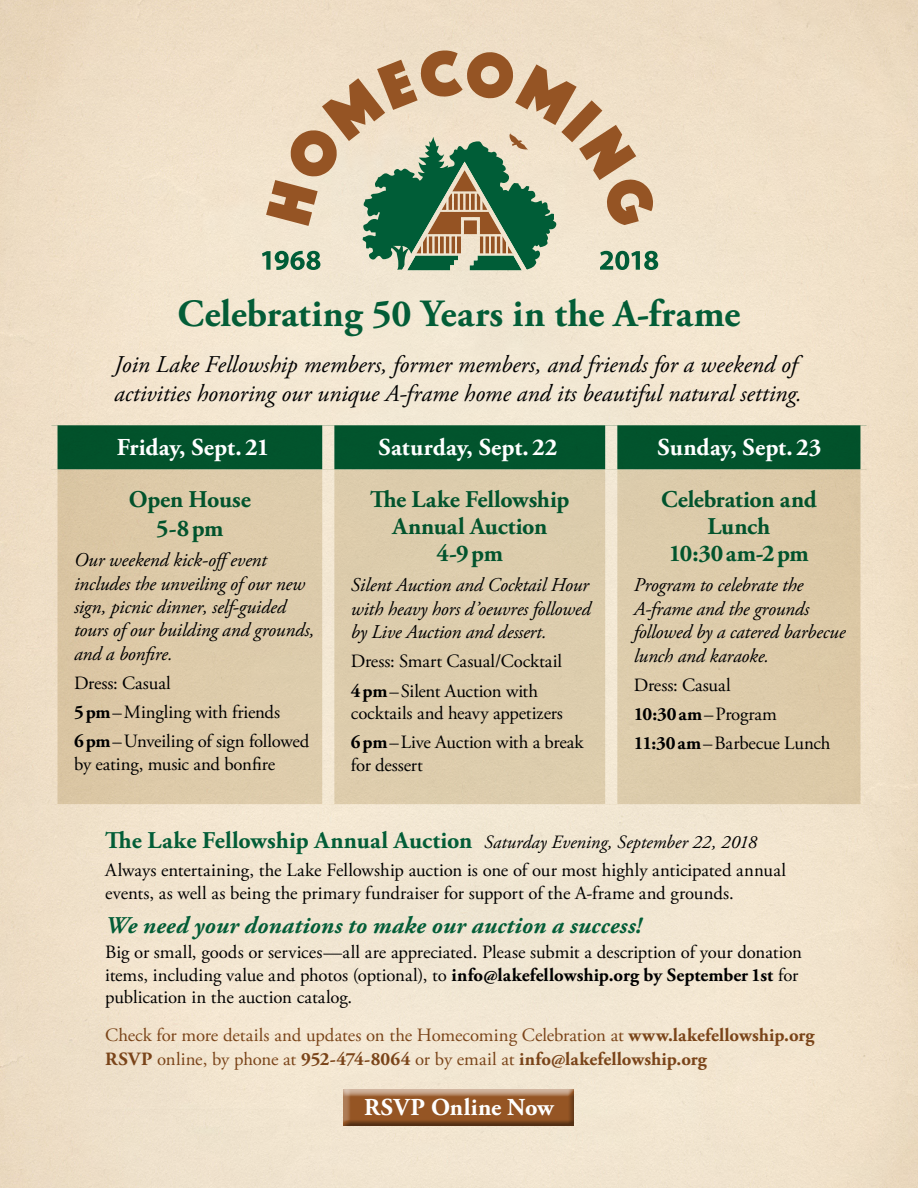
<style>
.page{position:relative;width:918px;height:1188px;background:#fff}
.page>*{position:absolute;margin:0;border:0;box-sizing:border-box;transform-origin:0 0}
.t1{font:700 38.4px "Adobe Garamond Pro";letter-spacing:.005em;color:#035d37}
.t2{font:700 33.3px "Adobe Garamond Pro";color:#005d37}
.t3{font:700 24.3px "Adobe Garamond Pro";color:#fff}
.t4{font:italic 24px/28.8px "Adobe Garamond Pro";color:#000}
.t5{font:700 24px/27px "Adobe Garamond Pro";letter-spacing:-.005em;color:#035d37;text-align:center}
.t6{font:italic 700 24px "Adobe Garamond Pro";letter-spacing:.01em;color:#035d37}
.t7{font:italic 19.5px/23.4px "Adobe Garamond Pro";letter-spacing:-.01em;color:#000}
.t8{font:18.75px/29.2px "Adobe Garamond Pro";letter-spacing:-.005em;color:#000}
.t9{font:18.75px "Adobe Garamond Pro";letter-spacing:-.005em;color:#7a4419}
.t10{font:700 18.75px "Adobe Garamond Pro";letter-spacing:.005em;color:#7a4419}
.t11{font:italic 18.75px "Adobe Garamond Pro";color:#000}
.s1{font-weight:700}
.s2{font-weight:700;font-style:normal;font-size:24px;color:#035d37}
.s3{font-weight:400}
</style>
<div class="page">
<svg style="left:262px;top:50px;width:396px;height:220px;background:#bcb497"></svg>
<div style="left:58px;top:425px;width:802px;height:45px;background:#02532d"></div>
<div style="left:58px;top:470px;width:802px;height:334px;background:#dcccab"></div>
<div style="left:45px;top:425px;width:13px;height:45px;background:#efdfc7"></div>
<div style="left:322px;top:425px;width:12px;height:45px;background:#f3e8d3"></div>
<div style="left:605px;top:425px;width:12px;height:45px;background:#f1e8d4"></div>
<div style="left:860px;top:425px;width:13px;height:45px;background:#f0e0c7"></div>
<div style="left:45px;top:470px;width:13px;height:334px;background:#efdec6"></div>
<div style="left:322px;top:470px;width:12px;height:334px;background:#f3e8d3"></div>
<div style="left:605px;top:470px;width:12px;height:334px;background:#f3e8d3"></div>
<div style="left:860px;top:470px;width:13px;height:334px;background:#f0e1c9"></div>
<div style="left:337px;top:1082px;width:243px;height:49px;background:#f1e6d1"></div>
<div style="left:338px;top:1085px;width:243px;height:48px;background:#000;opacity:.44"></div>
<p class="t1" style="left:178px;top:291px;width:564px">Celebrating 50 Years in the A-frame</p>
<p class="t4" style="left:114px;top:351px;width:689px">Join Lake Fellowship members, former members, and friends for a weekend of activities honoring our unique A-frame home and its beautiful natural setting.</p>
<h2 class="t2" style="left:215px;top:310px;width:491px">Celebrating 50 Years in the A-Frame</h2>
<p class="t3" style="left:117px;top:433px;width:154px">Friday, Sept. 21</p>
<p class="t3" style="left:379px;top:433px;width:180px">Saturday, Sept. 22</p>
<p class="t3" style="left:658px;top:433px;width:165px">Sunday, Sept. 23</p>
<p class="t5" style="left:129px;top:486px;width:123px;line-height:28.8px">Open House<br>5-8pm</p>
<p class="t7" style="left:74px;top:549px;width:242px">Our weekend kick-offevent includes the unveiling of our new sign, picnic dinner, self-guided tours of our building and grounds, and a bonfire.</p>
<p class="t8" style="left:74px;top:669px;width:237px">Dress: Casual<br><span class="s1">5pm</span>–Mingling with friends<br><span class="s1">6pm</span>–Unveiling of sign followed</p>
<p class="t8" style="left:74px;top:750px;width:203px">by eating, music and bonfire</p>
<p class="t5" style="left:370px;top:487px;width:201px">The Lake Fellowship<br>Annual Auction<br>4-9pm</p>
<p class="t7" style="left:351px;top:574px;width:241px;text-align:justify">Silent Auction and Cocktail Hour with heavy hors d’oeuvres followed by Live Auction and dessert.</p>
<p class="t8" style="left:351px;top:647px;width:213px">Dress: Smart Casual/Cocktail<br><span class="s1">4pm</span>–Silent Auction with</p>
<p class="t8" style="left:351px;top:699px;width:234px">cocktails and heavy appetizers<br><span class="s1">6pm</span>–Live Auction with a break</p>
<p class="t8" style="left:351px;top:751px;width:73px">for dessert</p>
<p class="t5" style="left:661px;top:487px;width:157px">Celebration and<br>Lunch<br>10:30am-2pm</p>
<p class="t7" style="left:634px;top:574px;width:213px">Program to celebrate the<br>A-frame and the grounds followed by a catered barbecue lunch and karaoke.</p>
<p class="t8" style="left:634px;top:671px;width:198px">Dress: Casual<br><span class="s1">10:30am</span>–Program<br><span class="s1">11:30am</span>–Barbecue Lunch</p>
<p class="t11" style="left:105px;top:831px;width:653px"><span class="s2">The Lake Fellowship Annual Auction</span> Saturday Evening, September 22, 2018</p>
<p class="t8" style="left:105px;top:860px;width:682px;line-height:22.5px">Always entertaining, the Lake Fellowship auction is one of our most highly anticipated annual events, as well as being the primary fundraiser for support of the A-frame and grounds.</p>
<p class="t6" style="left:105px;top:911px;width:538px">We need your donations to make our auction a success!</p>
<p class="t8" style="left:105px;top:942px;width:698px;line-height:22.5px">Big or small, goods or services—all are appreciated. Please submit a description of your donation items, including value and photos (optional), to <span class="s1">info@lakefellowship.org by September 1st</span> for publication in the auction catalog.</p>
<p class="t9" style="left:105px;top:1023px;width:711px">Check for more details and updates on the Homecoming Celebration at <span class="s1">www.lakefellowship.org</span></p>
<p class="t10" style="left:105px;top:1048px;width:603px">RSVP <span class="s3">online, by phone at</span> 952-474-8064 <span class="s3">or by email at</span> info@lakefellowship.org</p>
<p class="t3" style="left:364px;top:1093px;width:191px">RSVP Online Now</p>
</div>
